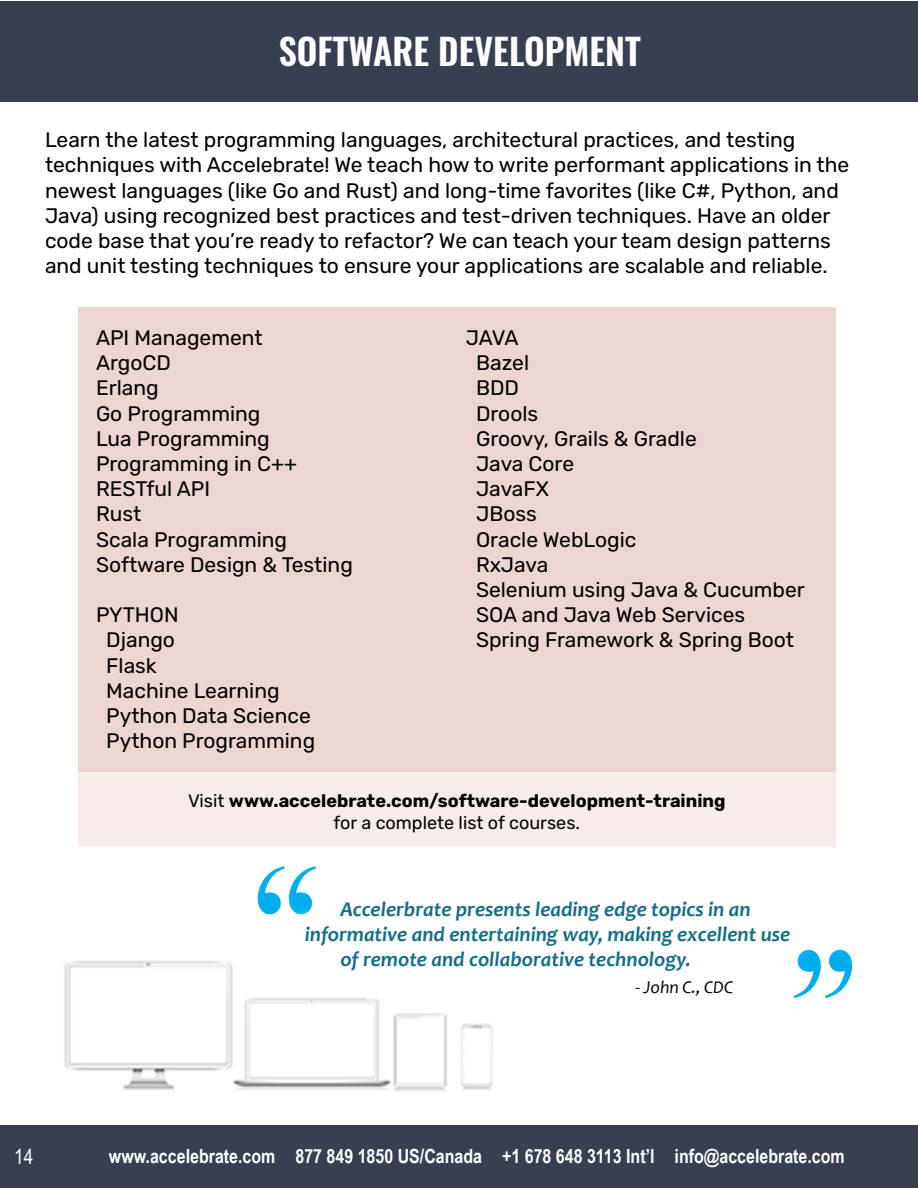
<style>
.page{position:relative;width:918px;height:1188px;background:#fff}
.page>*{position:absolute;margin:0;border:0;box-sizing:border-box;transform-origin:0 0}
.t1{font:187.5px "Bask Old Face";color:#00aeef}
.t2{font:600 36px "Oswald";color:#fff}
.t3{font:21px/25.2px "Rubik";color:#000}
.t4{font:italic 700 21px "Candara";color:#146f86}
.t5{font:21px "Arial Narrow";color:#fff}
.t6{font:700 19.5px "Arial Narrow";color:#fff}
.t7{font:700 18px/21.6px "Rubik";color:#000;text-align:center}
.t8{font:italic 18px "Candara";color:#000}
.s1{font-weight:400}
</style>
<div class="page">
<img style="left:64px;top:960px;width:429px;height:132px">
<div style="left:1px;top:1px;width:917px;height:101px;background:#373f50"></div>
<div style="left:78px;top:307px;width:758px;height:466px;background:#ecd6d1"></div>
<div style="left:78px;top:773px;width:758px;height:74px;background:#f6edeb"></div>
<div style="left:282px;top:877px;width:532px;height:143px;background:#fff"></div>
<div style="left:0;top:1125px;width:918px;height:62px;background:#373f50"></div>
<p class="t2" style="left:279px;top:26px;width:364px">SOFTWARE DEVELOPMENT</p>
<p class="t3" style="left:45px;top:128px;width:806px">Learn the latest programming languages, architectural practices, and testing techniques with Accelebrate! We teach how to write performant applications in the newest languages (like Go and Rust) and long-time favorites (like C#, Python, and Java) using recognized best practices and test-driven techniques. Have an older code base that you’re ready to refactor? We can teach your team design patterns and unit testing techniques to ensure your applications are scalable and reliable.</p>
<p class="t3" style="left:96px;top:326px;width:168px">API Management<br>ArgoCD<br>Erlang</p>
<p class="t3" style="left:96px;top:401px;width:166px">Go Programming</p>
<p class="t3" style="left:96px;top:427px;width:175px">Lua Programming</p>
<p class="t3" style="left:96px;top:452px;width:203px">Programming in C++</p>
<p class="t3" style="left:96px;top:477px;width:193px">RESTful API<br>Rust<br>Scala Programming</p>
<p class="t3" style="left:96px;top:553px;width:258px">Software Design &amp; Testing</p>
<p class="t3" style="left:96px;top:603px;width:84px">PYTHON</p>
<p class="t3" style="left:106px;top:628px;width:210px">Django<br>Flask<br>Machine Learning<br>Python Data Science<br>Python Programming</p>
<p class="t3" style="left:466px;top:326px;width:54px">JAVA</p>
<p class="t3" style="left:476px;top:351px;width:222px">Bazel<br>BDD<br>Drools<br>Groovy, Grails &amp; Gradle</p>
<p class="t3" style="left:476px;top:452px;width:100px">Java Core</p>
<p class="t3" style="left:476px;top:477px;width:74px">JavaFX</p>
<p class="t3" style="left:476px;top:502px;width:62px">JBoss</p>
<p class="t3" style="left:476px;top:527px;width:162px">Oracle WebLogic</p>
<p class="t3" style="left:476px;top:553px;width:74px">RxJava</p>
<p class="t3" style="left:476px;top:578px;width:330px">Selenium using Java &amp; Cucumber</p>
<p class="t3" style="left:476px;top:603px;width:271px">SOA and Java Web Services</p>
<p class="t3" style="left:476px;top:628px;width:319px">Spring Framework &amp; Spring Boot</p>
<p class="t7" style="left:188px;top:791px;width:539px"><span class="s1">Visit</span> www.accelebrate.com/software-development-training <span class="s1">for a complete list of courses.</span></p>
<p class="t1" style="left:249px;top:829px;width:77px">“</p>
<p class="t4" style="left:340px;top:896px;width:412px">Accelerbrate presents leading edge topics in an</p>
<p class="t4" style="left:305px;top:921px;width:487px">informative and entertaining way, making excellent use</p>
<p class="t4" style="left:340px;top:946px;width:352px">of remote and collaborative technology.</p>
<p class="t8" style="left:635px;top:976px;width:99px">- John C., CDC</p>
<p class="t1" style="left:785px;top:913px;width:77px">”</p>
<p class="t5" style="left:14px;top:1141px;width:21px">14</p>
<p class="t6" style="left:109px;top:1142px;width:737px">www.accelebrate.com 877 849 1850 US/Canada +1 678 648 3113 Int’l info@accelebrate.com</p>
</div>
